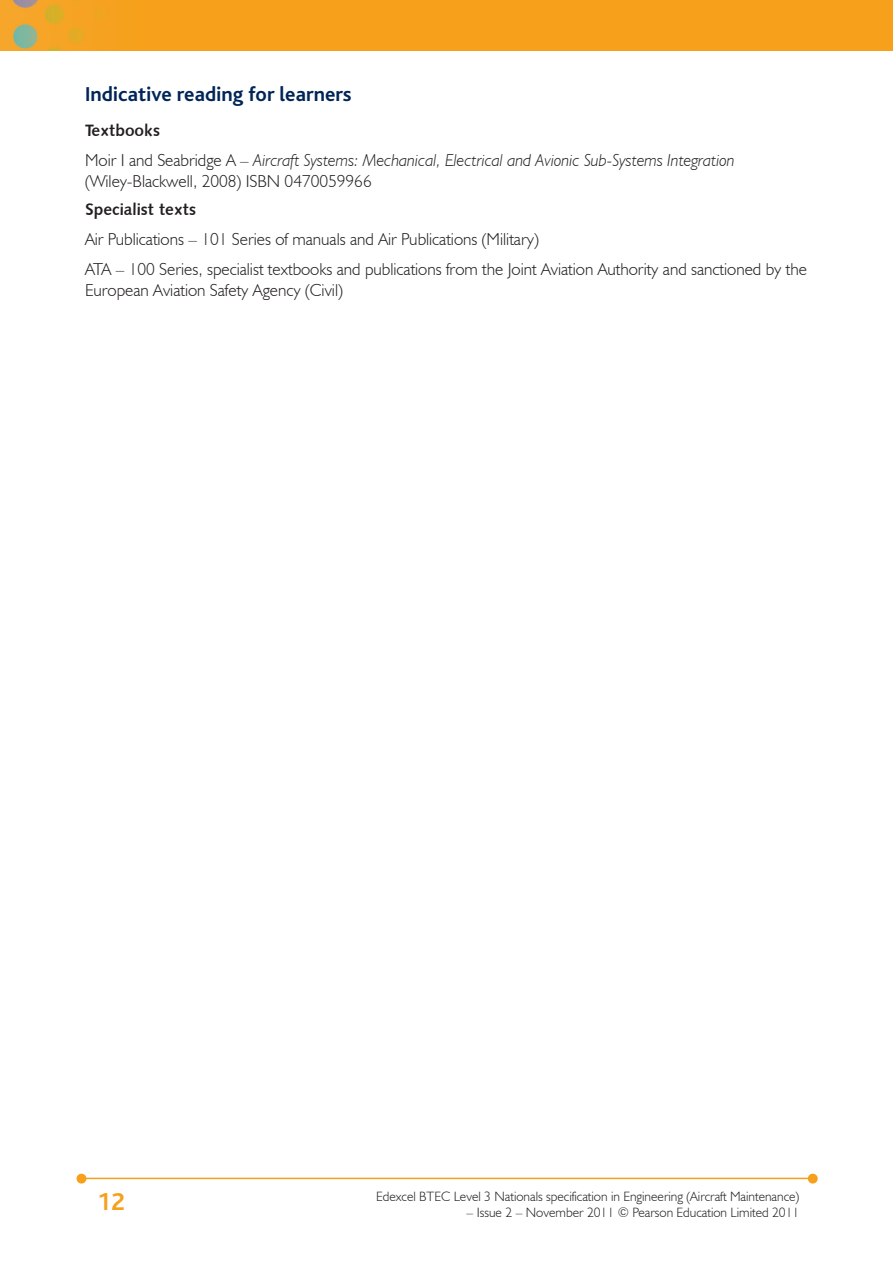
<style>
.page{position:relative;width:893px;height:1263px;background:#fff}
.page>*{position:absolute;margin:0;border:0;box-sizing:border-box;transform-origin:0 0}
.t1{font:700 25.5px "Bliss";color:#f6a01b}
.hb2{font:700 21px "Bliss";color:#002556}
.text{font:300 17.25px/21px "Humanist 521 BT";color:#231f20}
.text_books{font:italic 300 17.25px/21px "Humanist 521 BT";color:#231f20}
.text-bold{font:16.5px "Humanist 531 BT Bold A";color:#231f20}
.t2{font:300 13.5px "Humanist 521 BT";color:#231f20}
.s1{font-style:normal}
</style>
<div class="page">
<img style="left:0;top:0;width:893px;height:51px">
<hr style="left:82px;top:1178px;width:728px;height:1px;background:#f6a01b">
<div style="left:809px;top:1174px;width:8px;height:9px;background:#f6a01b;border-radius:50%"></div>
<div style="left:808px;top:1174px;width:10px;height:9px;border:2px solid #f6a01b;border-radius:50%"></div>
<div style="left:77px;top:1174px;width:9px;height:9px;background:#f6a01b;border-radius:50%"></div>
<div style="left:77px;top:1174px;width:9px;height:9px;border:2px solid #f6a01b;border-radius:50%"></div>
<p class="hb2" style="left:85px;top:83px;width:268px">Indicative reading for learners</p>
<p class="text-bold" style="left:85px;top:120px;width:77px">Textbooks</p>
<p class="text_books" style="left:85px;top:149px;width:651px"><span class="s1">Moir I and Seabridge A –</span> Aircraft Systems: Mechanical, Electrical and Avionic Sub-Systems Integration <span class="s1">(Wiley-Blackwell, 2008) ISBN 0470059966</span></p>
<p class="text-bold" style="left:85px;top:199px;width:113px">Specialist texts</p>
<p class="text" style="left:85px;top:229px;width:455px">Air Publications – 101 Series of manuals and Air Publications (Military)</p>
<p class="text" style="left:85px;top:259px;width:723px">ATA – 100 Series, specialist textbooks and publications from the Joint Aviation Authority and sanctioned by the<br>European Aviation Safety Agency (Civil)</p>
<h1 class="t1" style="left:97px;top:1188px;width:29px">12</h1>
<p class="t2" style="left:376px;top:1188px;width:425px">Edexcel BTEC Level 3 Nationals specification in Engineering (Aircraft Maintenance)</p>
<p class="t2" style="left:466px;top:1204px;width:334px">– Issue 2 – November 2011 © Pearson Education Limited 2011</p>
</div>
